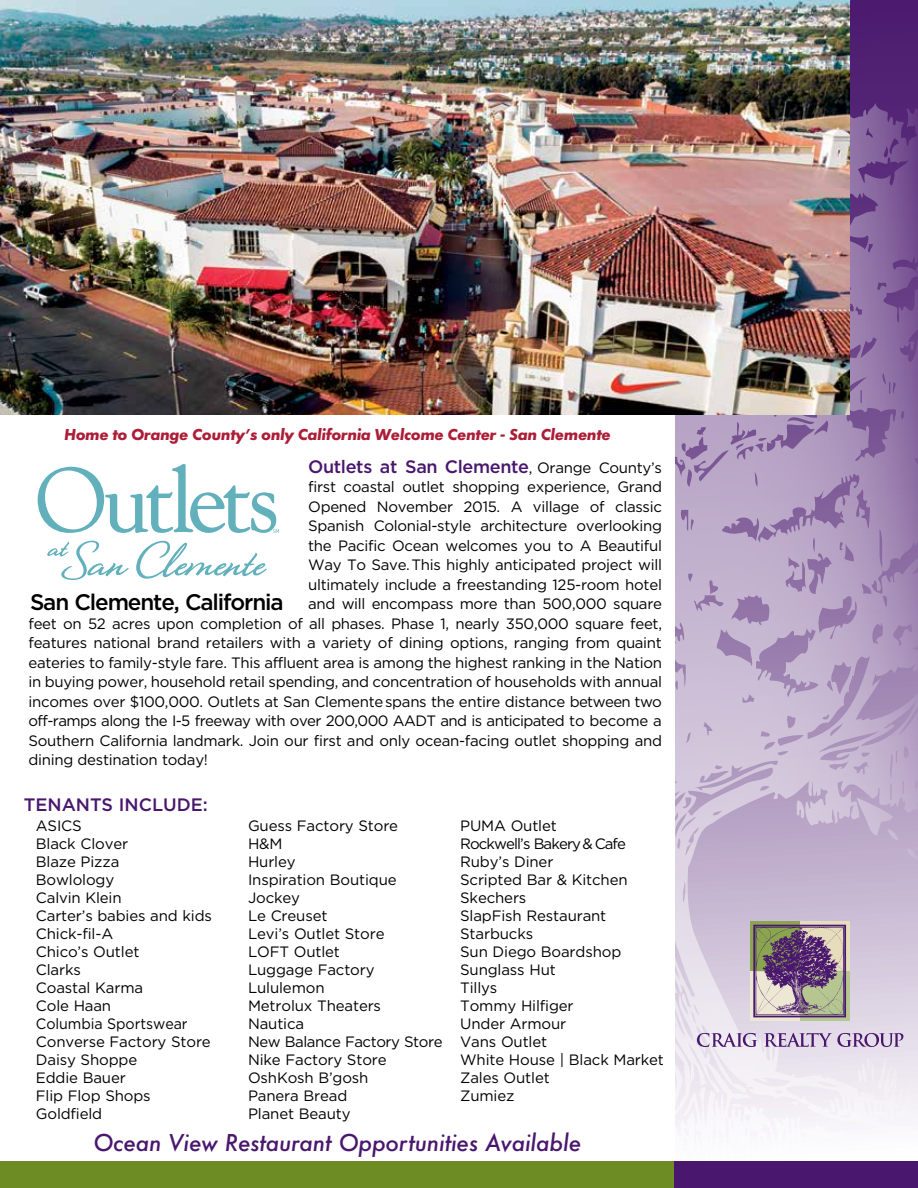
<style>
.page{position:relative;width:918px;height:1188px;background:#fff}
.page>*{position:absolute;margin:0;border:0;box-sizing:border-box;transform-origin:0 0}
.t1{font:italic 500 22.5px "Futura";letter-spacing:-.01em;color:#49176d}
.t2{font:500 22.5px "Gotham";letter-spacing:-.05em;color:#000}
.t3{font:500 18px "Gotham";letter-spacing:-.02em;color:#49176d}
.t4{font:italic 700 16.5px "Futura PT";letter-spacing:-.02em;color:#ac1d37}
.t5{font:15px/18px "Gotham";letter-spacing:-.02em;color:#000}
.t6{font:15px "Gotham";letter-spacing:-.04em;color:#000}
.s1{font-weight:400;font-size:15px;color:#000}
</style>
<div class="page">
<svg style="left:675px;top:0;width:243px;height:1135px;background:#b5a1c3"></svg>
<div style="left:763px;top:1099px;width:83px;height:36px;background:#f7f4f8"></div>
<div style="left:0;top:1161px;width:918px;height:27px;background:#6d8d24"></div>
<div style="left:675px;top:1161px;width:243px;height:27px;background:#49176d"></div>
<img style="left:0;top:0;width:849px;height:415px">
<svg style="left:136px;top:541px;width:131px;height:38px"></svg>
<svg style="left:47px;top:541px;width:82px;height:39px"></svg>
<svg style="left:38px;top:464px;width:241px;height:69px"></svg>
<svg style="left:697px;top:1033px;width:60px;height:14px"></svg>
<svg style="left:764px;top:1033px;width:139px;height:57px;background:#ded5e4"></svg>
<svg style="left:750px;top:921px;width:50px;height:50px"></svg>
<div style="left:800px;top:921px;width:49px;height:50px;background:linear-gradient(to right,#e6debc,#e4dcbb)"></div>
<svg style="left:800px;top:971px;width:49px;height:50px"></svg>
<svg style="left:750px;top:971px;width:50px;height:50px"></svg>
<svg style="left:753px;top:925px;width:93px;height:92px;background:#8e7c88"></svg>
<p class="t4" style="left:64px;top:424px;width:548px">Home to Orange County’s only California Welcome Center - San Clemente</p>
<p class="t3" style="left:308px;top:455px;width:355px">Outlets at San Clemente<span class="s1">, Orange County’s</span></p>
<p class="t5" style="left:308px;top:477px;width:355px;line-height:19.5px;text-align:justify">first coastal outlet shopping experience, Grand Opened November 2015. A village of classic Spanish Colonial-style architecture overlooking the Pacific Ocean welcomes you to A Beautiful Way To Save This highly anticipated project will</p>
<p class="t5" style="left:406px;top:556px;width:5px">.</p>
<p class="t5" style="left:308px;top:575px;width:355px">ultimately include a freestanding 125-room hotel</p>
<p class="t5" style="left:308px;top:595px;width:355px">and will encompass more than 500,000 square</p>
<p class="t5" style="left:29px;top:614px;width:635px">feet on 52 acres upon completion of all phases. Phase 1, nearly 350,000 square feet,</p>
<p class="t5" style="left:29px;top:634px;width:635px">features national brand retailers with a variety of dining options, ranging from quaint</p>
<p class="t5" style="left:29px;top:653px;width:635px">eateries to family-style fare. This affluent area is among the highest ranking in the Nation</p>
<p class="t5" style="left:29px;top:673px;width:635px">in buying power, household retail spending, and concentration of households with annual</p>
<p class="t5" style="left:29px;top:692px;width:635px">incomes over $100,000. Outlets at San Clementespans the entire distance between two</p>
<p class="t6" style="left:29px;top:712px;width:635px">off-ramps along the I-5 freeway with over 200,000 AADT and is anticipated to become a</p>
<p class="t5" style="left:29px;top:731px;width:635px">Southern California landmark. Join our first and only ocean-facing outlet shopping and</p>
<p class="t5" style="left:29px;top:751px;width:181px">dining destination today!</p>
<h1 class="t2" style="left:30px;top:587px;width:255px">San Clemente, California</h1>
<p class="t3" style="left:24px;top:793px;width:185px">TENANTS INCLUDE:</p>
<p class="t5" style="left:36px;top:817px;width:178px">ASICS<br>Black Clover<br>Blaze Pizza<br>Bowlology<br>Calvin Klein<br>Carter’s babies and kids<br>Chick-fil-A<br>Chico’s Outlet<br>Clarks<br>Coastal Karma<br>Cole Haan<br>Columbia Sportswear<br>Converse Factory Store<br>Daisy Shoppe<br>Eddie Bauer<br>Flip Flop Shops<br>Goldfield</p>
<p class="t5" style="left:248px;top:817px;width:196px">Guess Factory Store<br>H&amp;M<br>Hurley<br>Inspiration Boutique<br>Jockey<br>Le Creuset<br>Levi’s Outlet Store<br>LOFT Outlet<br>Luggage Factory<br>Lululemon<br>Metrolux Theaters<br>Nautica<br>New Balance Factory Store<br>Nike Factory Store<br>OshKosh B’gosh<br>Panera Bread<br>Planet Beauty</p>
<p class="t5" style="left:460px;top:817px;width:205px">PUMA Outlet<br>Rockwell’s Bakery &amp; Cafe<br>Ruby’s Diner<br>Scripted Bar &amp; Kitchen<br>Skechers<br>SlapFish Restaurant<br>Starbucks<br>Sun Diego Boardshop<br>Sunglass Hut<br>Tillys<br>Tommy Hilfiger<br>Under Armour<br>Vans Outlet<br>White House | Black Market<br>Zales Outlet<br>Zumiez</p>
<h1 class="t1" style="left:94px;top:1127px;width:489px">Ocean View Restaurant Opportunities Available</h1>
</div>
